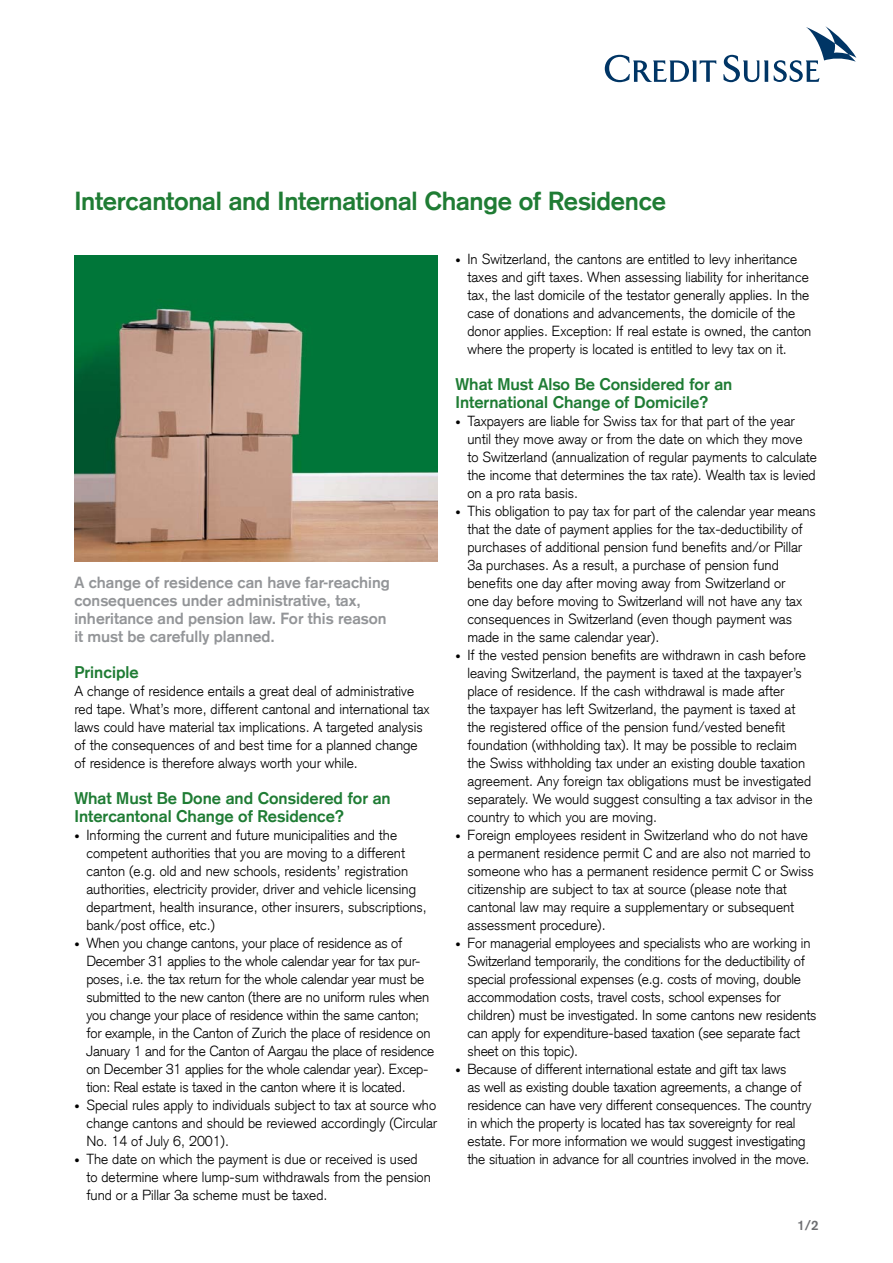
<style>
.page{position:relative;width:893px;height:1263px;background:#fff}
.page>*{position:absolute;margin:0;border:0;box-sizing:border-box;transform-origin:0 0}
.t1{font:700 25.5px "Credit Suisse Type";letter-spacing:-.01em;color:#1f7c34}
.t2{font:700 16.5px/18px "Credit Suisse Type";color:#1f7c34}
.t3{font:700 15.75px/18px "Credit Suisse Type";color:#939598}
.t4{font:300 14.25px/18px "Credit Suisse Type";color:#000}
.t5{font:700 13.5px "Credit Suisse Type";color:#6d6e71}
.s1{font-size:10.5px}
</style>
<div class="page">
<img style="left:74px;top:255px;width:363px;height:306px">
<svg style="left:605px;top:26px;width:251px;height:56px"></svg>
<h1 class="t1" style="left:74px;top:186px;width:593px">Intercantonal and International Change of Residence</h1>
<p class="t3" style="left:74px;top:574px;width:317px">A change of residence can have far-reaching consequences under administrative, tax, inheritance and pension law. For this reason it must be carefully planned.</p>
<p class="t2" style="left:74px;top:663px;width:66px">Principle</p>
<p class="t4" style="left:74px;top:682px;width:357px">A change of residence entails a great deal of administrative red tape. What’s more, different cantonal and international tax laws could have material tax implications. A targeted analysis of the consequences of and best time for a planned change of residence is therefore always worth your while.</p>
<p class="t2" style="left:74px;top:789px;width:318px">What Must Be Done and Considered for an<br>Intercantonal Change of Residence?</p>
<p class="t4" style="left:86px;top:826px;width:342px;text-indent:-12px"><span class="s1">•</span> Informing the current and future municipalities and the competent authorities that you are moving to a different canton (e.g. old and new schools, residents’ registration authorities, electricity provider, driver and vehicle licensing department, health insurance, other insurers, subscriptions, bank/post office, etc.)</p>
<p class="t4" style="left:86px;top:934px;width:349px;text-indent:-12px"><span class="s1">•</span> When you change cantons, your place of residence as of December 31 applies to the whole calendar year for tax pur&shy;poses, i.e. the tax return for the whole calendar year must be submitted to the new canton (there are no uniform rules when you change your place of residence within the same canton; for example, in the Canton of Zurich the place of residence on January 1 and for the Canton of Aargau the place of residence on December 31 applies for the whole calendar year). Excep&shy;tion: Real estate is taxed in the canton where it is located.</p>
<p class="t4" style="left:86px;top:1096px;width:352px;text-align:justify;text-indent:-12px"><span class="s1">•</span> Special rules apply to individuals subject to tax at source who change cantons and should be reviewed accordingly (Circular No. 14 of July 6, 2001).</p>
<p class="t4" style="left:86px;top:1150px;width:346px;text-indent:-12px"><span class="s1">•</span> The date on which the payment is due or received is used to determine where lump-sum withdrawals from the pension fund or a Pillar 3a scheme must be taxed.</p>
<p class="t4" style="left:467px;top:250px;width:345px;text-indent:-12px"><span class="s1">•</span> In Switzerland, the cantons are entitled to levy inheritance taxes and gift taxes. When assessing liability for inheritance tax, the last domicile of the testator generally applies. In the case of donations and advancements, the domicile of the donor applies. Exception: If real estate is owned, the canton where the property is located is entitled to levy tax on it.</p>
<p class="t2" style="left:455px;top:375px;width:278px">What Must Also Be Considered for an<br>International Change of Domicile?</p>
<p class="t4" style="left:467px;top:412px;width:351px;text-indent:-12px"><span class="s1">•</span> Taxpayers are liable for Swiss tax for that part of the year until they move away or from the date on which they move to Switzerland (annualization of regular payments to calculate the income that determines the tax rate). Wealth tax is levied on a pro rata basis.</p>
<p class="t4" style="left:467px;top:502px;width:350px;text-indent:-12px"><span class="s1">•</span> This obligation to pay tax for part of the calendar year means that the date of payment applies for the tax-deductibility of purchases of additional pension fund benefits and/or Pillar 3a purchases. As a result, a purchase of pension fund benefits one day after moving away from Switzerland or<br>one day before moving to Switzerland will not have any tax consequences in Switzerland (even though payment was made in the same calendar year).</p>
<p class="t4" style="left:467px;top:646px;width:346px;text-indent:-12px"><span class="s1">•</span> If the vested pension benefits are withdrawn in cash before leaving Switzerland, the payment is taxed at the taxpayer’s place of residence. If the cash withdrawal is made after<br>the taxpayer has left Switzerland, the payment is taxed at the registered office of the pension fund/vested benefit foundation (withholding tax). It may be possible to reclaim the Swiss withholding tax under an existing double taxation agreement. Any foreign tax obligations must be investigated separately. We would suggest consulting a tax advisor in the country to which you are moving.</p>
<p class="t4" style="left:467px;top:826px;width:348px;text-indent:-12px"><span class="s1">•</span> Foreign employees resident in Switzerland who do not have a permanent residence permit C and are also not married to someone who has a permanent residence permit C or Swiss citizenship are subject to tax at source (please note that cantonal law may require a supplementary or subsequent assessment procedure).</p>
<p class="t4" style="left:467px;top:934px;width:351px;text-indent:-12px"><span class="s1">•</span> For managerial employees and specialists who are working in Switzerland temporarily, the conditions for the deductibility of special professional expenses (e.g. costs of moving, double accommodation costs, travel costs, school expenses for children) must be investigated. In some cantons new residents can apply for expenditure-based taxation (see separate fact sheet on this topic).</p>
<p class="t4" style="left:467px;top:1060px;width:346px;text-indent:-12px"><span class="s1">•</span> Because of different international estate and gift tax laws<br>as well as existing double taxation agreements, a change of residence can have very different consequences. The country in which the property is located has tax sovereignty for real estate. For more information we would suggest investigating the situation in advance for all countries involved in the move.</p>
<p class="t5" style="left:797px;top:1217px;width:23px">1/2</p>
</div>
